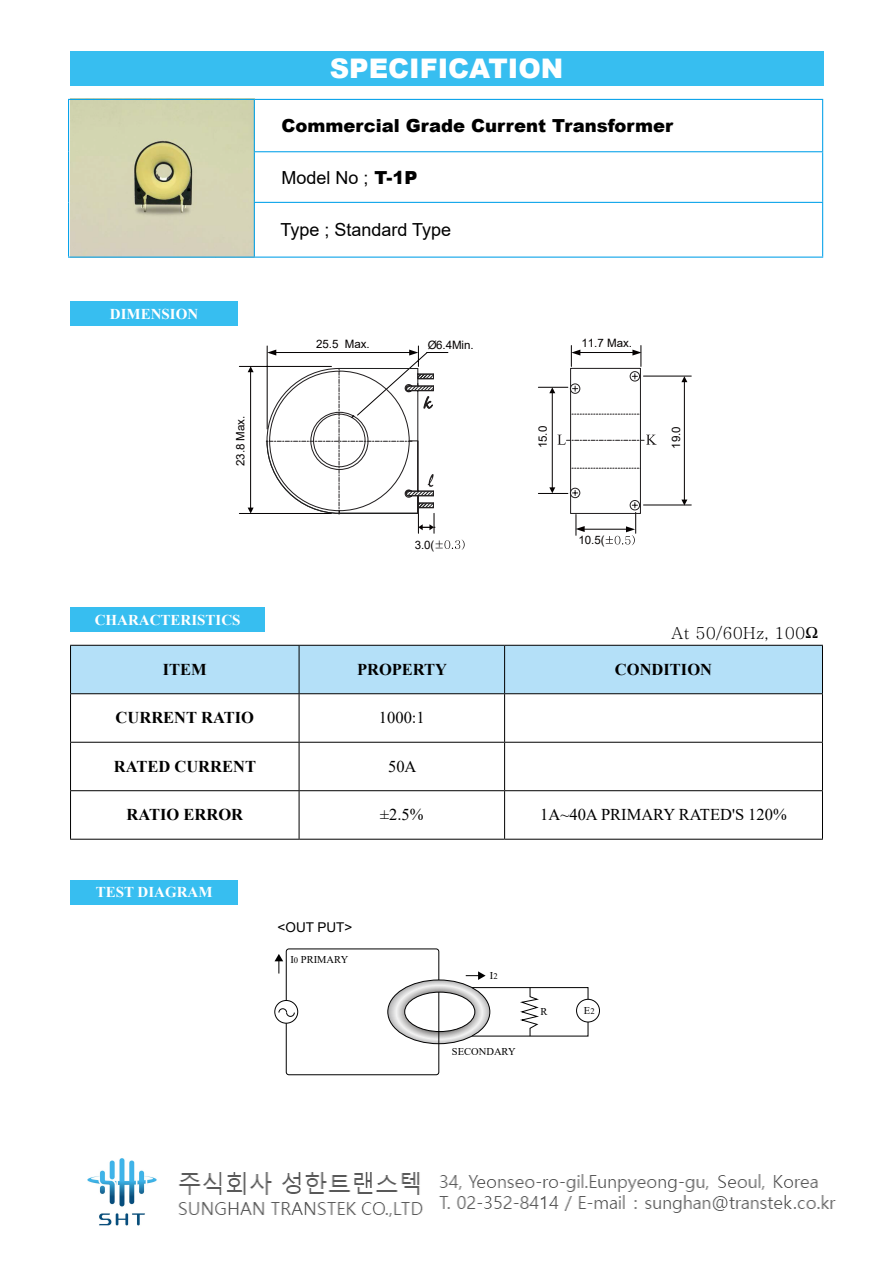
<style>
.page{position:relative;width:893px;height:1263px;background:#fff}
.page>*{position:absolute;margin:0;border:0;box-sizing:border-box;transform-origin:0 0}
.t1{font:900 27px "Arial";color:#fff}
.t2{font:900 18px "Arial";color:#000}
.t3{font:18px "Arial";color:#000}
.t4{font:700 16.5px "Times New Roman";color:#000}
.t5{font:16.5px "Times New Roman";color:#000}
.t6{font:500 16.5px "Adobe Myungjo Std";color:#000}
.t7{font:700 15px "Times New Roman";color:#fff}
.t8{font:13.5px "Arial";color:#000}
.t9{font:11.55px "Arial";letter-spacing:-.005em;color:#040000}
.t10{font:10.35px "Times New Roman";color:#000}
.s1{font-weight:900}
.s2{font-family:"Times New Roman";font-weight:400}
.s3{font-size:8.55px}
</style>
<div class="page">
<div style="left:70px;top:51px;width:753px;height:34px;background:#37bef0"></div>
<div style="left:70px;top:301px;width:168px;height:25px;background:#37bef0"></div>
<div style="left:70px;top:608px;width:195px;height:24px;background:#37bef0"></div>
<div style="left:70px;top:880px;width:168px;height:25px;background:#37bef0"></div>
<div style="left:286px;top:948px;width:153px;height:127px;border:1px solid #000;border-radius:3px"></div>
<svg style="left:275px;top:1000px;width:23px;height:23px"></svg>
<div style="left:274px;top:1000px;width:24px;height:24px;border:1px solid #000;border-radius:50%"></div>
<svg style="left:278px;top:1008px;width:17px;height:9px"></svg>
<svg style="left:275px;top:954px;width:8px;height:19px"></svg>
<svg style="left:387px;top:971px;width:104px;height:74px"></svg>
<div style="left:472px;top:987px;width:116px;height:49px;border:1px solid #000"></div>
<div style="left:577px;top:999px;width:22px;height:23px;background:#fff;border-radius:50%"></div>
<div style="left:576px;top:999px;width:24px;height:23px;border:1px solid #000;border-radius:50%"></div>
<svg style="left:518px;top:987px;width:23px;height:50px"></svg>
<svg style="left:239px;top:345px;width:453px;height:169px"></svg>
<hr style="left:250px;top:371px;width:1px;height:137px;background:#040000">
<svg style="left:248px;top:366px;width:6px;height:6px"></svg>
<svg style="left:248px;top:508px;width:6px;height:5px"></svg>
<svg style="left:266px;top:367px;width:391px;height:183px"></svg>
<div style="left:71px;top:646px;width:751px;height:47px;background:#b4e0f8"></div>
<hr style="left:70px;top:645px;width:229px;height:1px;background:#000">
<hr style="left:70px;top:646px;width:1px;height:47px;background:#000">
<hr style="left:299px;top:645px;width:206px;height:1px;background:#000">
<hr style="left:299px;top:646px;width:1px;height:47px;background:#000">
<hr style="left:505px;top:645px;width:318px;height:1px;background:#000">
<hr style="left:504px;top:646px;width:1px;height:47px;background:#000">
<hr style="left:822px;top:646px;width:1px;height:47px;background:#000">
<hr style="left:70px;top:693px;width:229px;height:1px;background:#000">
<hr style="left:70px;top:694px;width:1px;height:48px;background:#000">
<hr style="left:299px;top:693px;width:206px;height:1px;background:#000">
<hr style="left:299px;top:694px;width:1px;height:48px;background:#000">
<hr style="left:505px;top:693px;width:318px;height:1px;background:#000">
<hr style="left:504px;top:694px;width:1px;height:48px;background:#000">
<hr style="left:822px;top:694px;width:1px;height:48px;background:#000">
<hr style="left:70px;top:742px;width:229px;height:1px;background:#000">
<hr style="left:70px;top:743px;width:1px;height:47px;background:#000">
<hr style="left:299px;top:742px;width:206px;height:1px;background:#000">
<hr style="left:299px;top:743px;width:1px;height:47px;background:#000">
<hr style="left:505px;top:742px;width:318px;height:1px;background:#000">
<hr style="left:504px;top:743px;width:1px;height:47px;background:#000">
<hr style="left:822px;top:743px;width:1px;height:47px;background:#000">
<hr style="left:70px;top:790px;width:229px;height:1px;background:#000">
<hr style="left:70px;top:791px;width:1px;height:48px;background:#000">
<hr style="left:299px;top:790px;width:206px;height:1px;background:#000">
<hr style="left:299px;top:791px;width:1px;height:48px;background:#000">
<hr style="left:505px;top:790px;width:318px;height:1px;background:#000">
<hr style="left:504px;top:791px;width:1px;height:48px;background:#000">
<hr style="left:822px;top:791px;width:1px;height:48px;background:#000">
<hr style="left:70px;top:839px;width:229px;height:1px;background:#000">
<hr style="left:299px;top:839px;width:206px;height:1px;background:#000">
<hr style="left:505px;top:839px;width:318px;height:1px;background:#000">
<img style="left:70px;top:100px;width:184px;height:157px">
<hr style="left:68px;top:99px;width:186px;height:1px;background:#00a0e9">
<hr style="left:68px;top:100px;width:1px;height:52px;background:#00a0e9">
<hr style="left:68px;top:152px;width:1px;height:50px;background:#00a0e9">
<hr style="left:68px;top:202px;width:1px;height:55px;background:#00a0e9">
<hr style="left:68px;top:257px;width:186px;height:1px;background:#00a0e9">
<hr style="left:254px;top:99px;width:569px;height:1px;background:#00a0e9">
<hr style="left:254px;top:100px;width:1px;height:51px;background:#00a0e9">
<hr style="left:822px;top:100px;width:1px;height:51px;background:#00a0e9">
<hr style="left:254px;top:202px;width:569px;height:1px;background:#00a0e9">
<hr style="left:254px;top:151px;width:569px;height:1px;background:#00a0e9">
<hr style="left:254px;top:152px;width:1px;height:50px;background:#00a0e9">
<hr style="left:822px;top:152px;width:1px;height:50px;background:#00a0e9">
<hr style="left:254px;top:203px;width:1px;height:54px;background:#00a0e9">
<hr style="left:822px;top:203px;width:1px;height:54px;background:#00a0e9">
<hr style="left:254px;top:257px;width:569px;height:1px;background:#00a0e9">
<img style="left:87px;top:1158px;width:70px;height:68px">
<img style="left:178px;top:1172px;width:245px;height:45px">
<img style="left:439px;top:1174px;width:397px;height:39px">
<h1 class="t1" style="left:330px;top:48px;width:235px">SPECIFICATION</h1>
<p class="t7" style="left:110px;top:303px;width:90px">DIMENSION</p>
<p class="t9" style="left:232px;top:466px;width:52px;rotate:-90deg">23.8 Max.</p>
<p class="t7" style="left:95px;top:609px;width:147px">CHARACTERISTICS</p>
<p class="t2" style="left:281px;top:113px;width:393px">Commercial Grade Current Transformer</p>
<p class="t3" style="left:281px;top:165px;width:137px">Model No ; <span class="s1">T-1P</span></p>
<p class="t3" style="left:280px;top:217px;width:172px">Type ; Standard Type</p>
<p class="t9" style="left:316px;top:336px;width:55px">25.5 Max.</p>
<p class="t9" style="left:428px;top:337px;width:48px">Ø6.4Min.</p>
<p class="t9" style="left:581px;top:335px;width:52px">11.7 Max.</p>
<p class="t9" style="left:535px;top:448px;width:24px;rotate:-90deg">15.0</p>
<p class="t9" style="left:415px;top:537px;width:21px">3.0(</p>
<p class="t9" style="left:578px;top:532px;width:28px">10.5(</p>
<p class="t9" style="left:668px;top:449px;width:24px;rotate:-90deg">19.0</p>
<p class="t6" style="left:671px;top:624px;width:149px">At 50/60Hz, 100<span class="s2">Ω</span></p>
<p class="t4" style="left:163px;top:657px;width:46px">ITEM</p>
<p class="t4" style="left:357px;top:657px;width:92px">PROPERTY</p>
<p class="t4" style="left:615px;top:657px;width:99px">CONDITION</p>
<p class="t4" style="left:116px;top:706px;width:140px">CURRENT RATIO</p>
<p class="t5" style="left:379px;top:706px;width:47px">1000:1</p>
<p class="t4" style="left:114px;top:754px;width:144px">RATED CURRENT</p>
<p class="t5" style="left:388px;top:755px;width:30px">50A</p>
<p class="t4" style="left:127px;top:803px;width:118px">RATIO ERROR</p>
<p class="t5" style="left:380px;top:803px;width:45px">±2.5%</p>
<p class="t5" style="left:540px;top:803px;width:248px">1A~40A PRIMARY RATED'S 120%</p>
<p class="t7" style="left:96px;top:882px;width:118px">TEST DIAGRAM</p>
<p class="t8" style="left:278px;top:918px;width:76px">&lt;OUT PUT&gt;</p>
<p class="t10" style="left:290px;top:952px;width:59px">I<span class="s3">0</span> PRIMARY</p>
<p class="t10" style="left:490px;top:968px;width:9px">I<span class="s3">2</span></p>
<p class="t10" style="left:452px;top:1044px;width:65px">SECONDARY</p>
<p class="t10" style="left:540px;top:1004px;width:9px">R</p>
<p class="t10" style="left:584px;top:1004px;width:12px">E<span class="s3">2</span></p>
</div>
